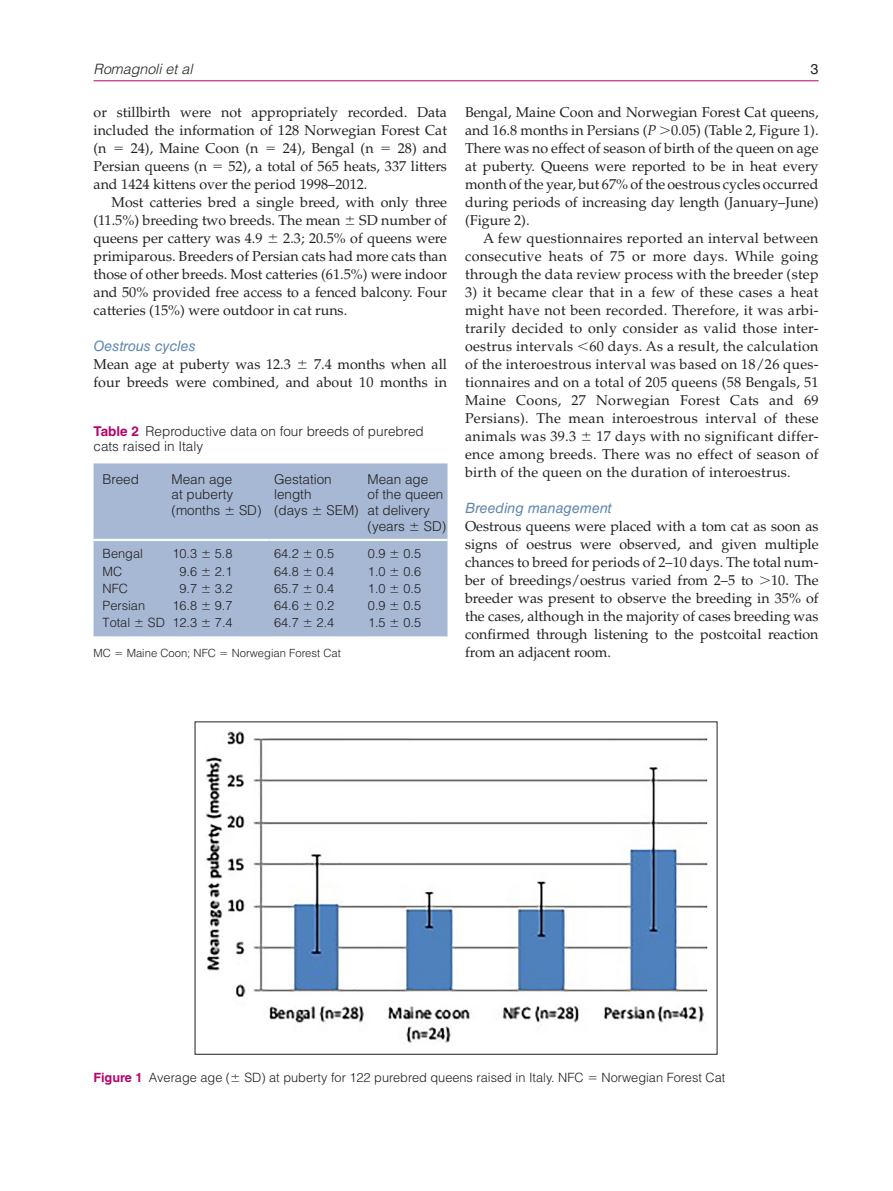
<style>
.page{position:relative;width:893px;height:1191px;background:#fff}
.page>*{position:absolute;margin:0;border:0;box-sizing:border-box;transform-origin:0 0}
.t1{font:14.25px/18px "Palatino LT Std";color:#231f20;text-align:justify}
.t2{font:italic 14.25px "Helvetica LT Std";color:#5e85ae}
.t3{font:italic 300 14.25px "Helvetica LT Std";color:#231f20}
.t4{font:14.25px "Helvetica LT Std";color:#231f20}
.t5{font:300 13.5px/15.8px "Helvetica LT Std";color:#231f20}
.t6{font:300 12.75px "Helvetica LT Std";color:#231f20}
.t7{font:300 11.25px "Helvetica LT Std";color:#231f20}
.s1{font-style:italic}
.s2{font-weight:700;color:#b6036c}
</style>
<div class="page">
<hr style="left:94px;top:80px;width:725px;height:1px;background:#b6036c">
<div style="left:94px;top:463px;width:353px;height:173px;background:#a6b8d3"></div>
<hr style="left:94px;top:539px;width:73px;height:2px;background:#fff">
<hr style="left:167px;top:539px;width:102px;height:2px;background:#fff">
<hr style="left:270px;top:539px;width:93px;height:2px;background:#fff">
<hr style="left:363px;top:539px;width:84px;height:2px;background:#fff">
<img style="left:205px;top:731px;width:503px;height:312px">
<svg style="left:226px;top:507px;width:8px;height:8px"></svg>
<svg style="left:313px;top:507px;width:8px;height:8px"></svg>
<svg style="left:410px;top:522px;width:8px;height:8px"></svg>
<svg style="left:202px;top:550px;width:8px;height:8px"></svg>
<svg style="left:304px;top:550px;width:7px;height:8px"></svg>
<svg style="left:391px;top:550px;width:7px;height:8px"></svg>
<svg style="left:202px;top:567px;width:8px;height:8px"></svg>
<svg style="left:304px;top:567px;width:7px;height:8px"></svg>
<svg style="left:391px;top:567px;width:7px;height:8px"></svg>
<svg style="left:202px;top:585px;width:8px;height:7px"></svg>
<svg style="left:304px;top:585px;width:7px;height:7px"></svg>
<svg style="left:391px;top:585px;width:7px;height:7px"></svg>
<svg style="left:202px;top:602px;width:8px;height:8px"></svg>
<svg style="left:304px;top:602px;width:7px;height:8px"></svg>
<svg style="left:391px;top:602px;width:7px;height:8px"></svg>
<svg style="left:135px;top:619px;width:8px;height:8px"></svg>
<svg style="left:202px;top:619px;width:8px;height:8px"></svg>
<svg style="left:304px;top:619px;width:7px;height:8px"></svg>
<svg style="left:391px;top:619px;width:7px;height:8px"></svg>
<p class="t3" style="left:94px;top:60px;width:100px">Romagnoli et al</p>
<p class="t4" style="left:811px;top:61px;width:9px">3</p>
<p class="t1" style="left:94px;top:103px;width:355px">or stillbirth were not appropriately recorded. Data included the information of 128 Norwegian Forest Cat (n</p>
<p class="t1" style="left:465px;top:103px;width:355px">Bengal, Maine Coon and Norwegian Forest Cat queens, and 16.8 months in Persians (<span class="s1">P</span> 0.05) (Table 2, Figure 1).<br>There was no effect of season of birth of the queen on age at puberty. Queens were reported to be in heat every month of the year, but 67% of the oestrous cycles occurred during periods of increasing day length (January–June) (Figure 2).</p>
<p class="t1" style="left:465px;top:229px;width:355px;text-indent:18px">A few questionnaires reported an interval between consecutive heats of 75 or more days. While going through the data review process with the breeder (step</p>
<p class="t1" style="left:465px;top:283px;width:355px">3) it became clear that in a few of these cases a heat might have not been recorded. Therefore, it was arbi&shy;trarily decided to only consider as valid those inter&shy;oestrus intervals 60 days. As a result, the calculation of the interoestrous interval was based on 18/26 ques&shy;tionnaires and on a total of 205 queens (58 Bengals, 51<br>Maine Coons, 27 Norwegian Forest Cats and 69<br>Persians). The mean interoestrous interval of these animals was 39.3</p>
<p class="t1" style="left:131px;top:139px;width:129px">24), Maine Coon (n</p>
<p class="t1" style="left:283px;top:139px;width:92px">24), Bengal (n</p>
<p class="t1" style="left:398px;top:139px;width:51px">28) and</p>
<p class="t1" style="left:94px;top:157px;width:115px">Persian queens (n</p>
<p class="t1" style="left:94px;top:157px;width:355px;text-indent:135px">52), a total of 565 heats, 337 litters and 1424 kittens over the period 1998–2012.</p>
<p class="t1" style="left:94px;top:193px;width:355px;text-indent:18px">Most catteries bred a single breed, with only three (11.5%) breeding two breeds. The mean</p>
<p class="t1" style="left:359px;top:211px;width:89px">SD number of</p>
<p class="t1" style="left:94px;top:229px;width:355px;text-indent:190px">2.3; 20.5% of queens were primiparous. Breeders of Persian cats had more cats than those of other breeds. Most catteries (61.5%) were indoor and 50% provided free access to a fenced balcony. Four catteries (15%) were outdoor in cat runs.</p>
<p class="t2" style="left:94px;top:337px;width:104px">Oestrous cycles</p>
<p class="t1" style="left:94px;top:355px;width:199px">Mean age at puberty was 12.3</p>
<p class="t1" style="left:94px;top:229px;width:171px">queens per cattery was 4.9</p>
<p class="t1" style="left:94px;top:355px;width:355px;text-align:right">7.4 months when all<br>four breeds were combined, and about 10 months in</p>
<p class="t5" style="left:94px;top:423px;width:332px"><span class="s2">Table 2</span> Reproductive data on four breeds of purebred cats raised in Italy</p>
<p class="t5" style="left:103px;top:471px;width:38px">Breed</p>
<p class="t5" style="left:172px;top:471px;width:63px;text-align:justify">Mean age at puberty (months</p>
<p class="t1" style="left:465px;top:427px;width:355px;text-indent:131px">17 days with no significant differ&shy;ence among breeds. There was no effect of season of birth of the queen on the duration of interoestrus.</p>
<p class="t2" style="left:465px;top:499px;width:148px">Breeding management</p>
<p class="t1" style="left:465px;top:517px;width:355px">Oestrous queens were placed with a tom cat as soon as signs of oestrus were observed, and given multiple chances to breed for periods of 2–10 days. The total num&shy;ber of breedings/oestrus varied from 2–5 to 10. The breeder was present to observe the breeding in 35% of the cases, although in the majority of cases breeding was confirmed through listening to the postcoital reaction from an adjacent room.</p>
<p class="t5" style="left:274px;top:471px;width:59px">Gestation length (days</p>
<p class="t5" style="left:368px;top:471px;width:77px">Mean age<br>of the queen at delivery (years</p>
<p class="t5" style="left:239px;top:502px;width:24px">SD)</p>
<p class="t5" style="left:327px;top:502px;width:34px">SEM)</p>
<p class="t5" style="left:424px;top:518px;width:24px">SD)</p>
<p class="t6" style="left:103px;top:546px;width:42px">Bengal</p>
<p class="t6" style="left:172px;top:546px;width:26px">10.3</p>
<p class="t6" style="left:215px;top:546px;width:19px">5.8</p>
<p class="t6" style="left:274px;top:546px;width:26px">64.2</p>
<p class="t6" style="left:317px;top:546px;width:19px">0.5</p>
<p class="t6" style="left:368px;top:546px;width:19px">0.9</p>
<p class="t6" style="left:403px;top:546px;width:19px">0.5</p>
<p class="t6" style="left:103px;top:563px;width:21px">MC</p>
<p class="t6" style="left:179px;top:563px;width:19px">9.6</p>
<p class="t6" style="left:215px;top:563px;width:19px">2.1</p>
<p class="t6" style="left:274px;top:563px;width:26px">64.8</p>
<p class="t6" style="left:317px;top:563px;width:19px">0.4</p>
<p class="t6" style="left:368px;top:563px;width:19px">1.0</p>
<p class="t6" style="left:403px;top:563px;width:19px">0.6</p>
<p class="t6" style="left:103px;top:580px;width:27px">NFC</p>
<p class="t6" style="left:179px;top:580px;width:19px">9.7</p>
<p class="t6" style="left:215px;top:580px;width:19px">3.2</p>
<p class="t6" style="left:274px;top:580px;width:26px">65.7</p>
<p class="t6" style="left:317px;top:580px;width:19px">0.4</p>
<p class="t6" style="left:368px;top:580px;width:19px">1.0</p>
<p class="t6" style="left:403px;top:580px;width:19px">0.5</p>
<p class="t6" style="left:103px;top:597px;width:44px">Persian</p>
<p class="t6" style="left:172px;top:597px;width:26px">16.8</p>
<p class="t6" style="left:215px;top:597px;width:19px">9.7</p>
<p class="t6" style="left:274px;top:597px;width:26px">64.6</p>
<p class="t6" style="left:317px;top:597px;width:19px">0.2</p>
<p class="t6" style="left:368px;top:597px;width:19px">0.9</p>
<p class="t6" style="left:403px;top:597px;width:19px">0.5</p>
<p class="t6" style="left:103px;top:615px;width:29px">Total</p>
<p class="t6" style="left:148px;top:615px;width:51px">SD 12.3</p>
<p class="t6" style="left:215px;top:615px;width:19px">7.4</p>
<p class="t6" style="left:274px;top:615px;width:26px">64.7</p>
<p class="t6" style="left:317px;top:615px;width:19px">2.4</p>
<p class="t6" style="left:368px;top:615px;width:19px">1.5</p>
<p class="t6" style="left:403px;top:615px;width:19px">0.5</p>
<p class="t7" style="left:94px;top:645px;width:19px">MC</p>
<p class="t7" style="left:127px;top:645px;width:91px">Maine Coon; NFC</p>
<p class="t7" style="left:232px;top:645px;width:111px">Norwegian Forest Cat</p>
<p class="t6" style="left:94px;top:1070px;width:492px"><span class="s2">Figure 1</span> Average age ( SD) at puberty for 122 purebred queens raised in Italy. NFC</p>
<p class="t6" style="left:601px;top:1070px;width:125px">Norwegian Forest Cat</p>
</div>
